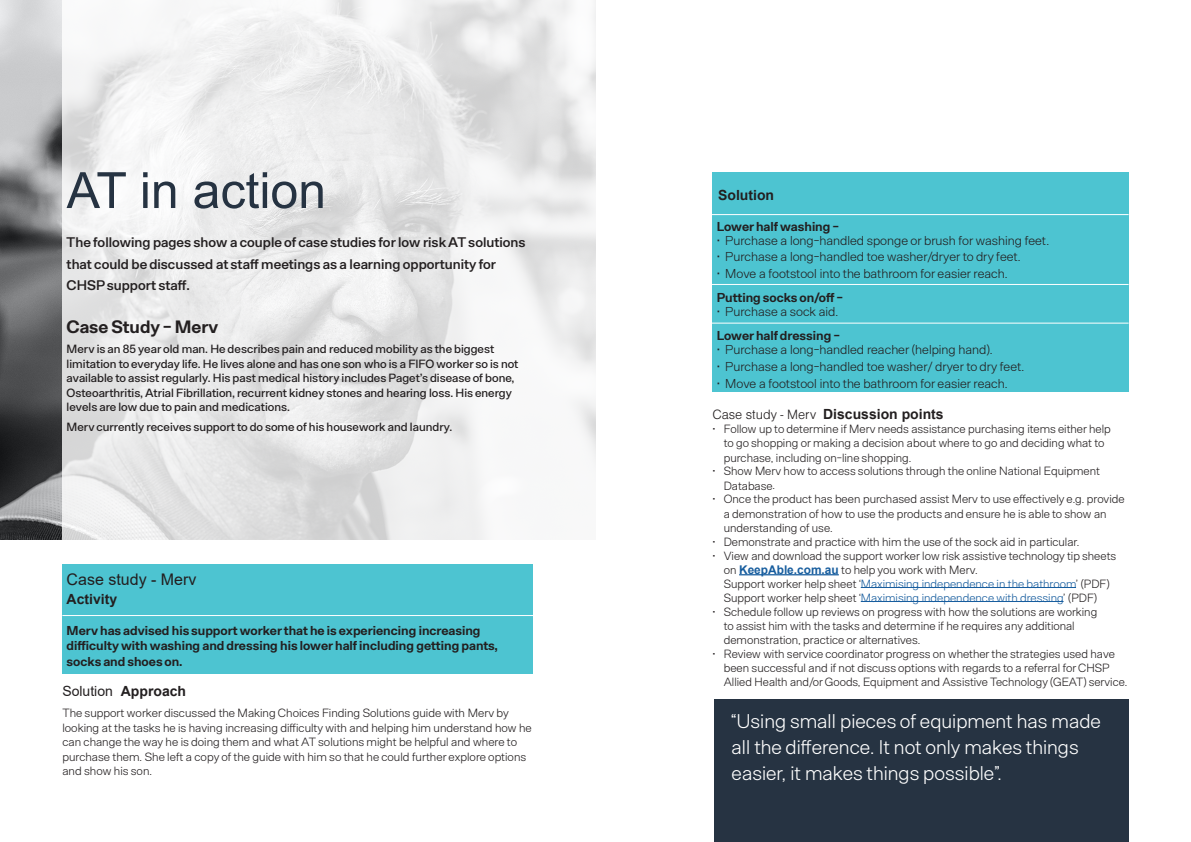
<style>
.page{position:relative;width:1191px;height:842px;background:#fff}
.page>*{position:absolute;margin:0;border:0;box-sizing:border-box;transform-origin:0 0}
.Page_Header_-_Blue{font:50px "Arial";color:#263342}
.Pull_Quote_Text{font:300 20px/26px "Arbeit";color:#fff}
.Page_Header_-_Black{font:700 18px "Arbeit";color:#231f20}
.Page_Header_Subtext{font:16px "Arial";color:#231f20}
.Page_Header_Subtext-2{font:600 14px/22px "Arbeit";color:#231f20}
.Page_Body_Text_-_Whi{font:700 14px "Arial";color:#231f20}
.Page_Header_Subtext-3{font:14px "Arial";color:#231f20}
.Page_Header_Subtext-4{font:700 14px "Arial";color:#231f20}
.t1{font:300 13px "Arbeit";color:#231f20}
.Blue_Text_-_Align_Le{font:700 13px/15.6px "Arbeit";color:#231f20}
.Page_Body_Text_-_Whi-2{font:300 12px/14px "Arbeit";color:#231f20}
.Page_Body_Text_-_Whi-3{font:500 12px/14.4px "Arbeit";color:#231f20}
.s1{font-weight:700}
.s2{font-family:"Nimbus Sans DOT Ligh";font-weight:400}
.s3{font-family:"Arial";font-weight:700;color:#175d9e}
.s4{color:#175d9e}
</style>
<div class="page">
<img style="left:0;top:0;width:62px;height:540px">
<svg style="left:62px;top:0;width:533px;height:540px;fill:#ededed"></svg>
<div style="left:712px;top:172px;width:416px;height:219px;background:#4dc4d1"></div>
<div style="left:62px;top:564px;width:471px;height:110px;background:#4dc4d1"></div>
<hr style="left:739px;top:574px;width:100px;height:1px;background:#175d9e">
<hr style="left:860px;top:587px;width:216px;height:1px;background:#175d9e">
<hr style="left:860px;top:601px;width:203px;height:1px;background:#175d9e">
<div style="left:713px;top:700px;width:415px;height:142px;background:#263342"></div>
<hr style="left:62px;top:615px;width:471px;height:1px;background:#fff">
<hr style="left:711px;top:284px;width:417px;height:1px;background:#fff">
<hr style="left:711px;top:214px;width:417px;height:1px;background:#fff">
<hr style="left:711px;top:323px;width:417px;height:1px;background:#fff">
<p class="Page_Header_-_Blue" style="left:67px;top:156px;width:261px">AT in action</p>
<p class="Page_Header_Subtext-2" style="left:67px;top:231px;width:460px">The following pages show a couple of case studies for low risk AT solutions that could be discussed at staff meetings as a learning opportunity for<br>CHSP support staff.</p>
<p class="Page_Header_-_Black" style="left:67px;top:315px;width:153px">Case Study - Merv</p>
<p class="Page_Body_Text_-_Whi-3" style="left:67px;top:342px;width:453px">Merv is an 85 year old man. He describes pain and reduced mobility as the biggest limitation to everyday life. He lives alone and has one son who is a FIFO worker so is not available to assist regularly. His past medical history includes Paget’s disease of bone, Osteoarthritis, Atrial Fibrillation, recurrent kidney stones and hearing loss. His energy levels are low due to pain and medications.</p>
<p class="Page_Body_Text_-_Whi-3" style="left:67px;top:420px;width:387px">Merv currently receives support to do some of his housework and laundry.</p>
<p class="Page_Header_Subtext" style="left:67px;top:568px;width:131px">Case study - Merv</p>
<p class="Page_Header_Subtext-4" style="left:67px;top:589px;width:52px">Activity</p>
<p class="Blue_Text_-_Align_Le" style="left:67px;top:623px;width:433px">Merv has advised his support worker that he is experiencing increasing difficulty with washing and dressing his lower half including getting pants, socks and shoes on.</p>
<p class="Page_Header_Subtext-3" style="left:62px;top:682px;width:125px">Solution <span class="s1">Approach</span></p>
<p class="Page_Body_Text_-_Whi-2" style="left:62px;top:706px;width:471px;line-height:14.4px">The support worker discussed the Making Choices Finding Solutions guide with Merv by looking at the tasks he is having increasing difficulty with and helping him understand how he can change the way he is doing them and what AT solutions might be helpful and where to purchase them. She left a copy of the guide with him so that he could further explore options and show his son.</p>
<p class="Page_Header_Subtext-4" style="left:718px;top:185px;width:57px">Solution</p>
<p class="Blue_Text_-_Align_Le" style="left:716px;top:219px;width:124px">Lower half washing -</p>
<p class="t1" style="left:716px;top:233px;width:334px">• Purchase a long-handled sponge or brush for washing feet.</p>
<p class="t1" style="left:716px;top:250px;width:305px">• Purchase a long-handled toe washer/dryer to dry feet.</p>
<p class="t1" style="left:716px;top:266px;width:292px">• Move a footstool into the bathroom for easier reach.</p>
<p class="Blue_Text_-_Align_Le" style="left:716px;top:290px;width:128px">Putting socks on/off -</p>
<p class="t1" style="left:716px;top:304px;width:123px">• Purchase a sock aid.</p>
<p class="Blue_Text_-_Align_Le" style="left:716px;top:328px;width:124px">Lower half dressing -</p>
<p class="t1" style="left:716px;top:342px;width:277px">• Purchase a long-handled reacher (helping hand).</p>
<p class="t1" style="left:716px;top:359px;width:309px">• Purchase a long-handled toe washer/ dryer to dry feet.</p>
<p class="t1" style="left:716px;top:376px;width:292px">• Move a footstool into the bathroom for easier reach.</p>
<p class="Page_Body_Text_-_Whi" style="left:712px;top:405px;width:233px"><span class="s2">Case study - Merv</span> Discussion points</p>
<p class="Page_Body_Text_-_Whi-2" style="left:724px;top:422px;width:388px;text-indent:-11px">• Follow up to determine if Merv needs assistance purchasing items either help to go shopping or making a decision about where to go and deciding what to purchase, including on-line shopping.</p>
<p class="Page_Body_Text_-_Whi-2" style="left:724px;top:464px;width:378px;text-indent:-11px">• Show Merv how to access solutions through the online National Equipment<br>Database.</p>
<p class="Page_Body_Text_-_Whi-2" style="left:724px;top:492px;width:402px;text-indent:-11px">• Once the product has been purchased assist Merv to use effectively e.g. provide a demonstration of how to use the products and ensure he is able to show an understanding of use.</p>
<p class="Page_Body_Text_-_Whi-2" style="left:712px;top:534px;width:368px">• Demonstrate and practice with him the use of the sock aid in particular.</p>
<p class="Page_Body_Text_-_Whi-2" style="left:724px;top:548px;width:394px;text-indent:-11px">• View and download the support worker low risk assistive technology tip sheets on <span class="s3">KeepAble.com.au</span> to help you work with Merv.<br>Support worker help sheet ‘<span class="s4">Maximising independence in the bathroom</span>’ (PDF)<br>Support worker help sheet ‘<span class="s4">Maximising independence with dressing</span>’ (PDF)</p>
<p class="Page_Body_Text_-_Whi-2" style="left:724px;top:604px;width:375px;text-indent:-11px">• Schedule follow up reviews on progress with how the solutions are working to assist him with the tasks and determine if he requires any additional demonstration, practice or alternatives.</p>
<p class="Page_Body_Text_-_Whi-2" style="left:724px;top:646px;width:405px;text-indent:-11px">• Review with service coordinator progress on whether the strategies used have been successful and if not discuss options with regards to a referral for CHSP<br>Allied Health and/or Goods, Equipment and Assistive Technology (GEAT) service.</p>
<p class="Pull_Quote_Text" style="left:731px;top:708px;width:371px">“Using small pieces of equipment has made all the difference. It not only makes things easier, it makes things possible”.</p>
</div>
